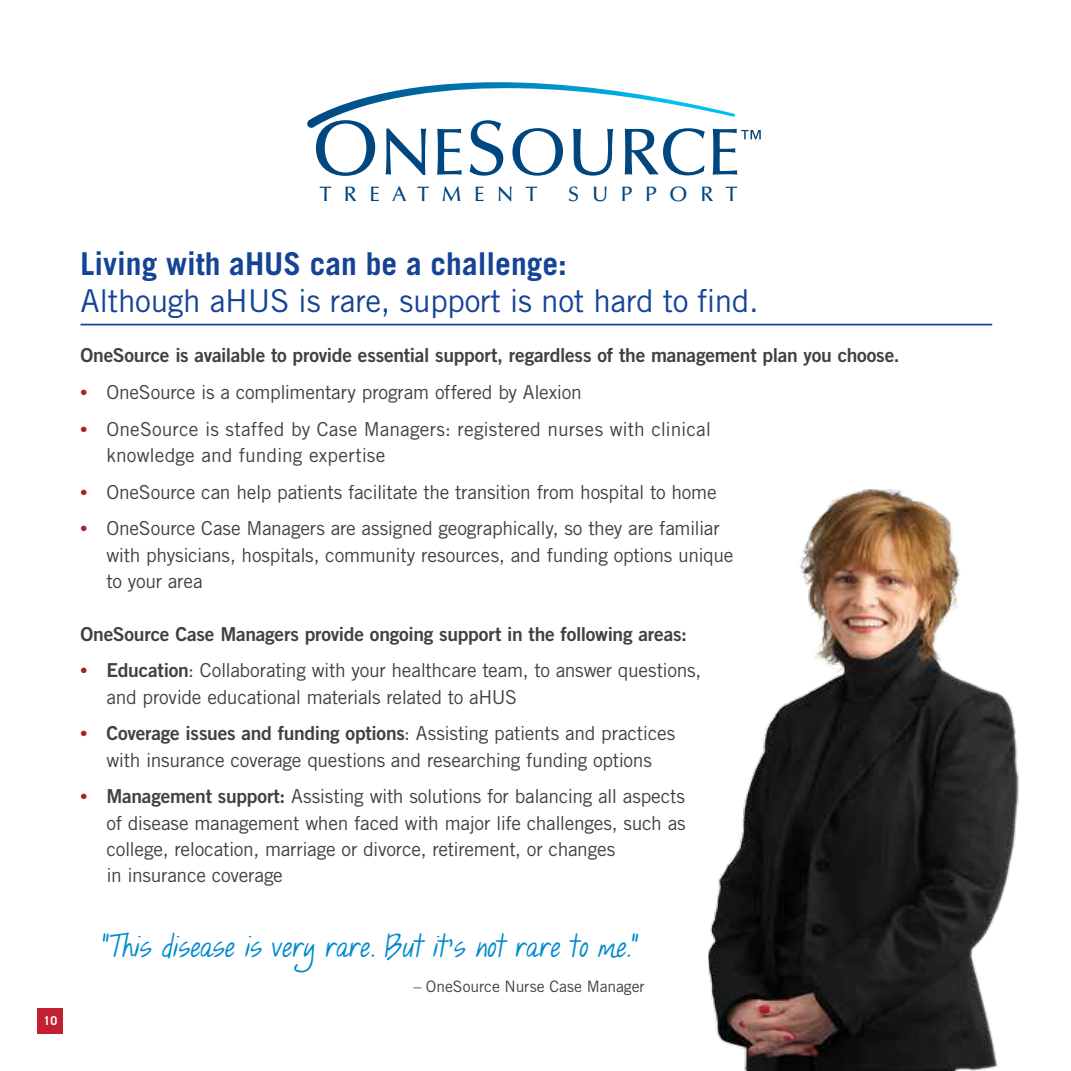
<style>
.page{position:relative;width:1071px;height:1071px;background:#fff}
.page>*{position:absolute;margin:0;border:0;box-sizing:border-box;transform-origin:0 0}
.t1{font:31.5px "Trade Gothic LT Std";letter-spacing:-.01em;color:#154396}
.t2{font:700 31.5px "Trade Gothic";color:#154396}
.t3{font:29.75px "KG Hope For A Cure";color:#0089cf}
.t4{font:500 21px "Optima LT Std";letter-spacing:.6em;color:#00467f}
.t5{font:19.25px/26.2px "Trade Gothic";letter-spacing:-.015em;color:#414042}
.t6{font:19.25px "Trade Gothic LT Std Bd 2";letter-spacing:-.015em;color:#414042}
.t7{font:19.25px/26.2px "Trade Gothic";letter-spacing:.005em;color:#414042}
.t8{font:15.75px "Trade Gothic LT Std";letter-spacing:-.005em;color:#414042}
.t9{font:700 12.25px "Trade Gothic";color:#fff}
.s1{font-family:"Arial";font-weight:700;color:#ac1f2d}
.s2{font-family:"Trade Gothic LT Std Bd 2"}
.s3{font-family:"Trade Gothic"}
</style>
<div class="page">
<svg style="left:307px;top:82px;width:454px;height:94px"></svg>
<hr style="left:80px;top:324px;width:912px;height:1px;background:#154396">
<img style="left:709px;top:489px;width:310px;height:582px">
<div style="left:38px;top:1008px;width:25px;height:25px;background:#c32032"></div>
<p class="t9" style="left:44px;top:1013px;width:15px">10</p>
<p class="t4" style="left:320px;top:182px;width:219px">TREATMENT</p>
<p class="t4" style="left:568px;top:182px;width:171px">SUPPORT</p>
<h1 class="t2" style="left:80px;top:244px;width:488px">Living with aHUS can be a challenge:</h1>
<h1 class="t1" style="left:80px;top:282px;width:680px">Although aHUS is rare, support is not hard to find.</h1>
<p class="t6" style="left:80px;top:343px;width:821px">OneSource is available to provide essential support, regardless of the management plan you choose.</p>
<p class="t5" style="left:80px;top:379px;width:503px"><span class="s1">•</span> OneSource is a complimentary program offered by Alexion</p>
<p class="t7" style="left:106px;top:416px;width:606px;text-indent:-26px"><span class="s1">•</span> OneSource is staffed by Case Managers: registered nurses with clinical knowledge and funding expertise</p>
<p class="t5" style="left:81px;top:479px;width:638px"><span class="s1">•</span> OneSource can help patients facilitate the transition from hospital to home</p>
<p class="t5" style="left:106px;top:515px;width:628px;text-indent:-26px"><span class="s1">•</span> OneSource Case Managers are assigned geographically, so they are familiar with physicians, hospitals, community resources, and funding options unique to your area</p>
<p class="t6" style="left:80px;top:622px;width:608px">OneSource Case Managers provide ongoing support in the following areas:</p>
<p class="t5" style="left:106px;top:657px;width:597px;text-indent:-26px"><span class="s1">•</span> <span class="s2">Education</span>: Collaborating with your healthcare team, to answer questions, and provide educational materials related to aHUS</p>
<p class="t6" style="left:80px;top:721px;width:596px"><span class="s1">•</span> Coverage issues and funding options<span class="s3">: Assisting patients and practices</span></p>
<p class="t5" style="left:107px;top:746px;width:547px">with insurance coverage questions and researching funding options</p>
<p class="t5" style="left:107px;top:783px;width:581px;text-indent:-26px"><span class="s1">•</span> <span class="s2">Management support:</span> Assisting with solutions for balancing all aspects of disease management when faced with major life challenges, such as college, relocation, marriage or divorce, retirement, or changes<br>in insurance coverage</p>
<h2 class="t3" style="left:102px;top:930px;width:540px">“This disease is very rare. But it’s not rare to me.”</h2>
<p class="t8" style="left:413px;top:977px;width:233px">– OneSource Nurse Case Manager</p>
</div>
